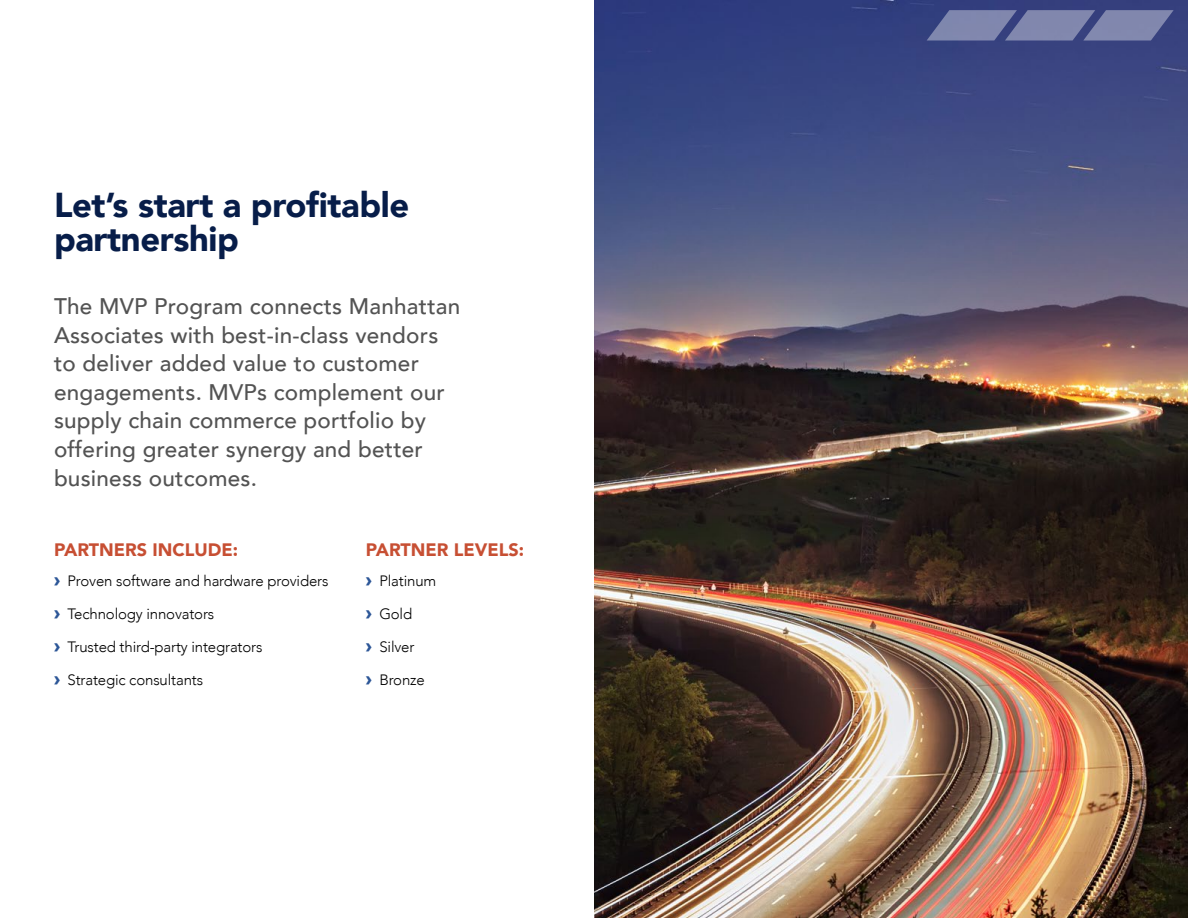
<style>
.page{position:relative;width:1188px;height:918px;background:#fff}
.page>*{position:absolute;margin:0;border:0;box-sizing:border-box;transform-origin:0 0}
.t1{font:900 34.5px/34.5px "Avenir";letter-spacing:-.01em;color:#071d49}
.t2{font:500 22.5px/28.5px "Avenir";letter-spacing:.01em;color:#535353}
.t3{font:900 18px "Avenir";color:#c74f33}
.t4{font:300 15px "Avenir";letter-spacing:-.01em;color:#000}
.s1{font-family:"Arial";font-weight:900;font-size:18px;color:#2c5697}
</style>
<div class="page">
<img style="left:594px;top:0;width:594px;height:918px">
<svg style="left:927px;top:10px;width:247px;height:30px;background:#727aa4"></svg>
<h1 class="t1" style="left:54px;top:187px;width:357px">Let’s start a profitable partnership</h1>
<p class="t2" style="left:54px;top:291px;width:408px">The MVP Program connects Manhattan Associates with best-in-class vendors to deliver added value to customer engagements. MVPs complement our supply chain commerce portfolio by offering greater synergy and better business outcomes.</p>
<p class="t3" style="left:54px;top:535px;width:186px">PARTNERS INCLUDE:</p>
<p class="t4" style="left:54px;top:572px;width:276px"><span class="s1">›</span> Proven software and hardware providers</p>
<p class="t4" style="left:54px;top:605px;width:162px"><span class="s1">›</span> Technology innovators</p>
<p class="t4" style="left:54px;top:638px;width:210px"><span class="s1">›</span> Trusted third-party integrators</p>
<p class="t4" style="left:54px;top:671px;width:151px"><span class="s1">›</span> Strategic consultants</p>
<p class="t3" style="left:366px;top:535px;width:160px">PARTNER LEVELS:</p>
<p class="t4" style="left:366px;top:572px;width:72px"><span class="s1">›</span> Platinum</p>
<p class="t4" style="left:366px;top:605px;width:48px"><span class="s1">›</span> Gold</p>
<p class="t4" style="left:366px;top:638px;width:50px"><span class="s1">›</span> Silver</p>
<p class="t4" style="left:366px;top:671px;width:60px"><span class="s1">›</span> Bronze</p>
</div>
